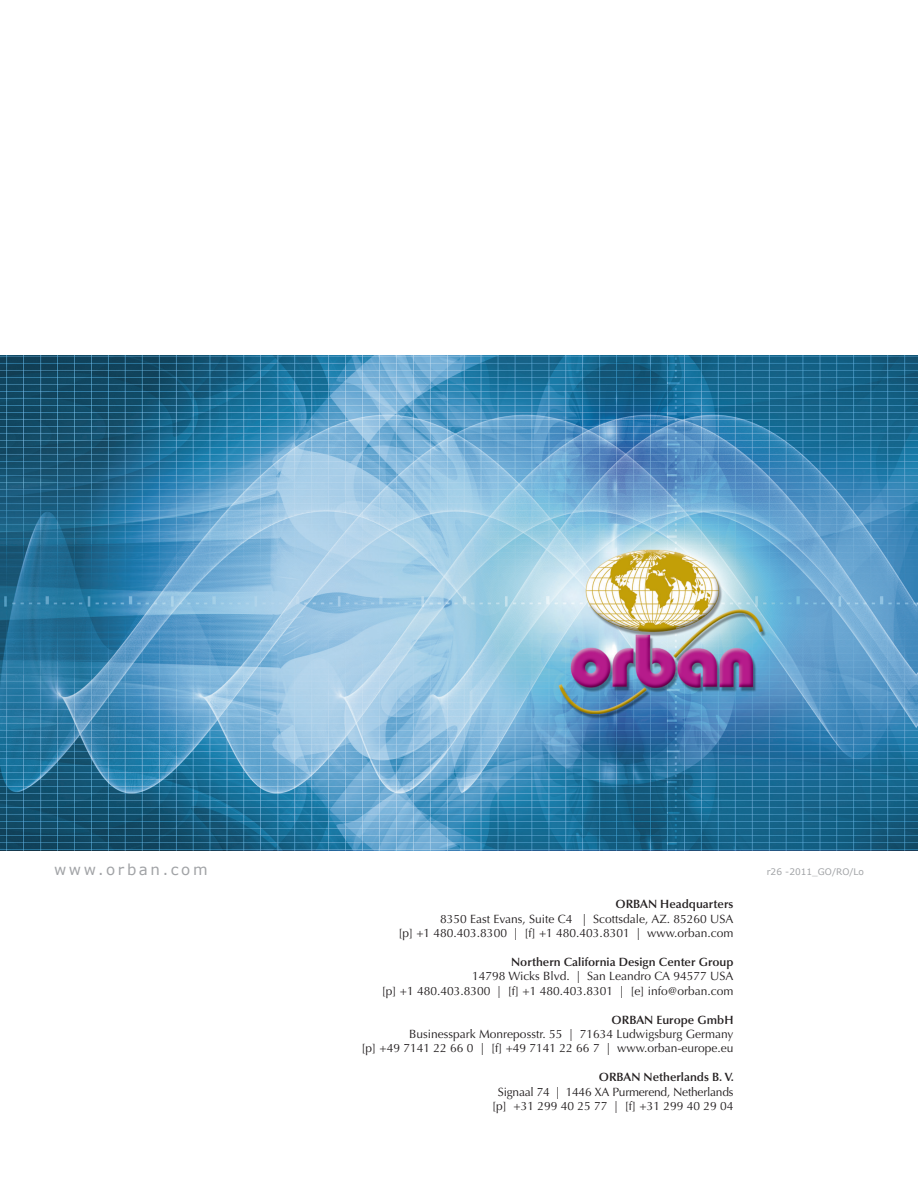
<style>
.page{position:relative;width:918px;height:1188px;background:#fff}
.page>*{position:absolute;margin:0;border:0;box-sizing:border-box;transform-origin:0 0}
.t1{font:15px "Verdana";letter-spacing:.175em;color:#a1a3a6}
.t2{font:12px/14.4px "Optima LT Std";color:#231f20;text-align:right}
.t3{font:600 12px "Optima LT Std";color:#231f20}
.t4{font:12px/14.4px "Optima LT Std";letter-spacing:-.02em;color:#231f20;text-align:center}
.t5{font:9px "Verdana";color:#a1a3a6}
</style>
<div class="page">
<img style="left:0;top:356px;width:918px;height:495px">
<p class="t1" style="left:54px;top:860px;width:155px">www.orban.com</p>
<p class="t5" style="left:767px;top:866px;width:99px">r26 -2011_GO/RO/Lo</p>
<p class="t3" style="left:616px;top:897px;width:119px">ORBAN Headquarters</p>
<p class="t2" style="left:398px;top:912px;width:337px">8350 East Evans, Suite C4 | Scottsdale, AZ. 85260 USA<br>[p] +1 480.403.8300 | [f] +1 480.403.8301 | www.orban.com</p>
<p class="t3" style="left:511px;top:955px;width:224px">Northern California Design Center Group</p>
<p class="t2" style="left:382px;top:969px;width:353px">14798 Wicks Blvd. | San Leandro CA 94577 USA<br>[p] +1 480.403.8300 | [f] +1 480.403.8301 | [e] info@orban.com</p>
<p class="t3" style="left:612px;top:1013px;width:123px">ORBAN Europe GmbH</p>
<p class="t2" style="left:362px;top:1027px;width:373px">Businesspark Monreposstr. 55 | 71634 Ludwigsburg Germany<br>[p] +49 7141 22 66 0 | [f] +49 7141 22 66 7 | www.orban-europe.eu</p>
<p class="t3" style="left:599px;top:1070px;width:137px">ORBAN Netherlands B. V.</p>
<p class="t4" style="left:492px;top:1085px;width:243px">Signaal 74 | 1446 XA Purmerend, Netherlands [p] +31 299 40 25 77 | [f] +31 299 40 29 04</p>
</div>
